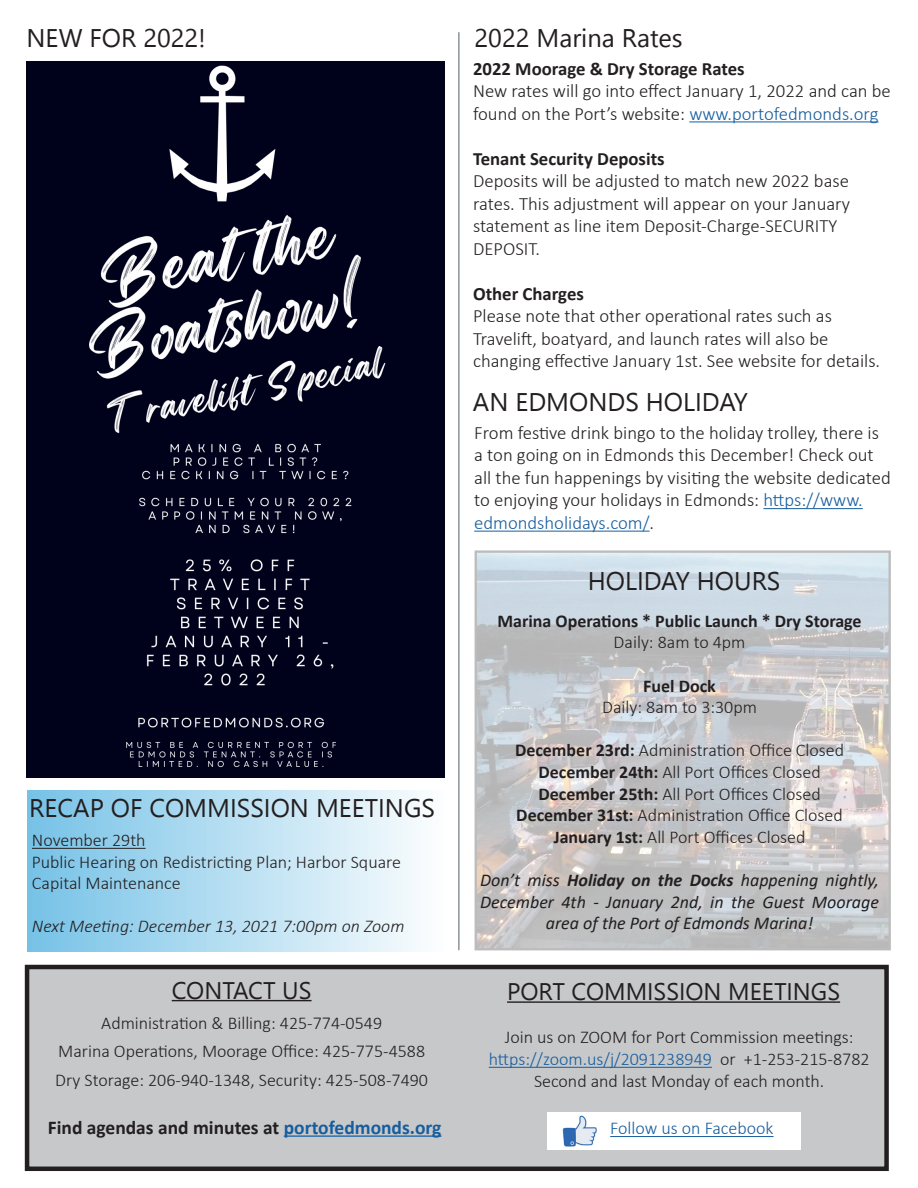
<style>
.page{position:relative;width:918px;height:1188px;background:#fff}
.page>*{position:absolute;margin:0;border:0;box-sizing:border-box;transform-origin:0 0}
.t1{font:25.5px "Segoe UI Emoji";color:#231f20}
.t2{font:700 19.5px "Calibri";color:#231f20}
.t3{font:300 18.75px/22.5px "Calibri";color:#231f20}
.t4{font:700 18.75px "Calibri";color:#231f20}
.t5{font:300 18px "Calibri";color:#231f20}
.t6{font:italic 18px/21.6px "Calibri";color:#231f20;text-align:center}
.t7{font:300 18px "Calibri";color:#175d9e}
.t8{font:700 18px "Calibri";color:#231f20}
.t9{font:italic 300 18px "Calibri";color:#231f20}
.s1{color:#175d9e}
.s2{font-weight:700}
.s3{color:#231f20}
</style>
<div class="page">
<div style="left:27px;top:790px;width:418px;height:162px;background:linear-gradient(to right,#76c2e7,#fcfdfe)"></div>
<div style="left:27px;top:967px;width:860px;height:202px;background:#c7c8ca"></div>
<div style="left:25px;top:965px;width:864px;height:206px;border:4px solid #231f20"></div>
<hr style="left:284px;top:1135px;width:158px;height:2px;background:#175d9e">
<hr style="left:172px;top:1000px;width:140px;height:1px;background:#231f20">
<hr style="left:507px;top:1001px;width:333px;height:2px;background:#231f20">
<hr style="left:489px;top:1067px;width:223px;height:1px;background:#175d9e">
<hr style="left:32px;top:848px;width:114px;height:1px;background:#231f20">
<div style="left:547px;top:1112px;width:253px;height:38px;background:#fff"></div>
<img style="left:562px;top:1115px;width:35px;height:32px">
<hr style="left:610px;top:1136px;width:164px;height:1px;background:#175d9e">
<hr style="left:459px;top:32px;width:1px;height:918px;background:#071c23">
<img style="left:478px;top:553px;width:410px;height:394px">
<img style="left:26px;top:61px;width:419px;height:716px">
<hr style="left:689px;top:121px;width:190px;height:1px;background:#175d9e">
<hr style="left:763px;top:508px;width:100px;height:1px;background:#175d9e">
<hr style="left:474px;top:531px;width:176px;height:1px;background:#175d9e">
<svg style="left:32px;top:798px;width:71px;height:19px"></svg>
<svg style="left:112px;top:798px;width:30px;height:19px"></svg>
<svg style="left:151px;top:798px;width:156px;height:19px;background:#b6def2"></svg>
<svg style="left:318px;top:798px;width:116px;height:19px"></svg>
<svg style="left:590px;top:572px;width:100px;height:18px;background:#cad7e2"></svg>
<svg style="left:699px;top:572px;width:80px;height:18px"></svg>
<p class="t1" style="left:587px;top:22px;width:97px">■ ▼ ▲</p>
<p class="t4" style="left:473px;top:55px;width:273px">2022 Moorage &amp; Dry Storage Rates</p>
<p class="t3" style="left:473px;top:79px;width:419px">New rates will go into effect January 1, 2022 and can be found on the Port’s website: <span class="s1">www.portofedmonds.org</span></p>
<p class="t4" style="left:473px;top:145px;width:193px">Tenant Security Deposits</p>
<p class="t3" style="left:473px;top:169px;width:379px">Deposits will be adjusted to match new 2022 base rates. This adjustment will appear on your January statement as line item Deposit-Charge-SECURITY DEPOSIT.</p>
<p class="t4" style="left:473px;top:280px;width:112px">Other Charges</p>
<p class="t3" style="left:473px;top:304px;width:409px">Please note that other operational rates such as<br>Travelift, boatyard, and launch rates will also be changing effective January 1st. See website for details.</p>
<p class="t3" style="left:474px;top:421px;width:418px">From festive drink bingo to the holiday trolley, there is a ton going on in Edmonds this December! Check out all the fun happenings by visiting the website dedicated to enjoying your holidays in Edmonds: <span class="s1">https://www. edmondsholidays.com/</span>.</p>
<p class="t5" style="left:32px;top:829px;width:115px">November 29th</p>
<p class="t5" style="left:32px;top:851px;width:370px">Public Hearing on Redistricting Plan; Harbor Square</p>
<p class="t5" style="left:32px;top:872px;width:150px">Capital Maintenance</p>
<p class="t9" style="left:32px;top:915px;width:374px">Next Meeting: December 13, 2021 7:00pm on Zoom</p>
<p class="t5" style="left:101px;top:1012px;width:282px">Administration &amp; Billing: 425-774-0549</p>
<p class="t5" style="left:58px;top:1040px;width:369px">Marina Operations, Moorage Office: 425-775-4588</p>
<p class="t5" style="left:55px;top:1069px;width:374px">Dry Storage: 206-940-1348, Security: 425-508-7490</p>
<p class="t2" style="left:48px;top:1114px;width:395px">Find agendas and minutes at <span class="s1">portofedmonds.org</span></p>
<p class="t8" style="left:497px;top:608px;width:366px">Marina Operations * Public Launch * Dry Storage</p>
<p class="t5" style="left:614px;top:631px;width:133px">Daily: 8am to 4pm</p>
<p class="t8" style="left:643px;top:673px;width:74px">Fuel Dock</p>
<p class="t5" style="left:602px;top:696px;width:156px">Daily: 8am to 3:30pm</p>
<p class="t5" style="left:515px;top:739px;width:331px"><span class="s2">December 23rd:</span> Administration Office Closed</p>
<p class="t5" style="left:538px;top:761px;width:284px"><span class="s2">December 24th:</span> All Port Offices Closed</p>
<p class="t5" style="left:538px;top:782px;width:284px"><span class="s2">December 25th:</span> All Port Offices Closed</p>
<p class="t5" style="left:516px;top:804px;width:328px"><span class="s2">December 31st:</span> Administration Office Closed</p>
<p class="t5" style="left:554px;top:826px;width:253px"><span class="s2">January 1st:</span> All Port Offices Closed</p>
<p class="t6" style="left:480px;top:868px;width:400px">Don’t miss <span class="s2">Holiday on the Docks</span> happening nightly,<br>December 4th - January 2nd, in the Guest Moorage area of the Port of Edmonds Marina!</p>
<p class="t5" style="left:505px;top:1026px;width:350px">Join us on ZOOM for Port Commission meetings:</p>
<p class="t7" style="left:489px;top:1048px;width:382px">https://zoom.us/j/2091238949 <span class="s3">or +1-253-215-8782</span></p>
<p class="t5" style="left:534px;top:1069px;width:292px">Second and last Monday of each month.</p>
<p class="t7" style="left:610px;top:1117px;width:165px">Follow us on Facebook</p>
</div>
